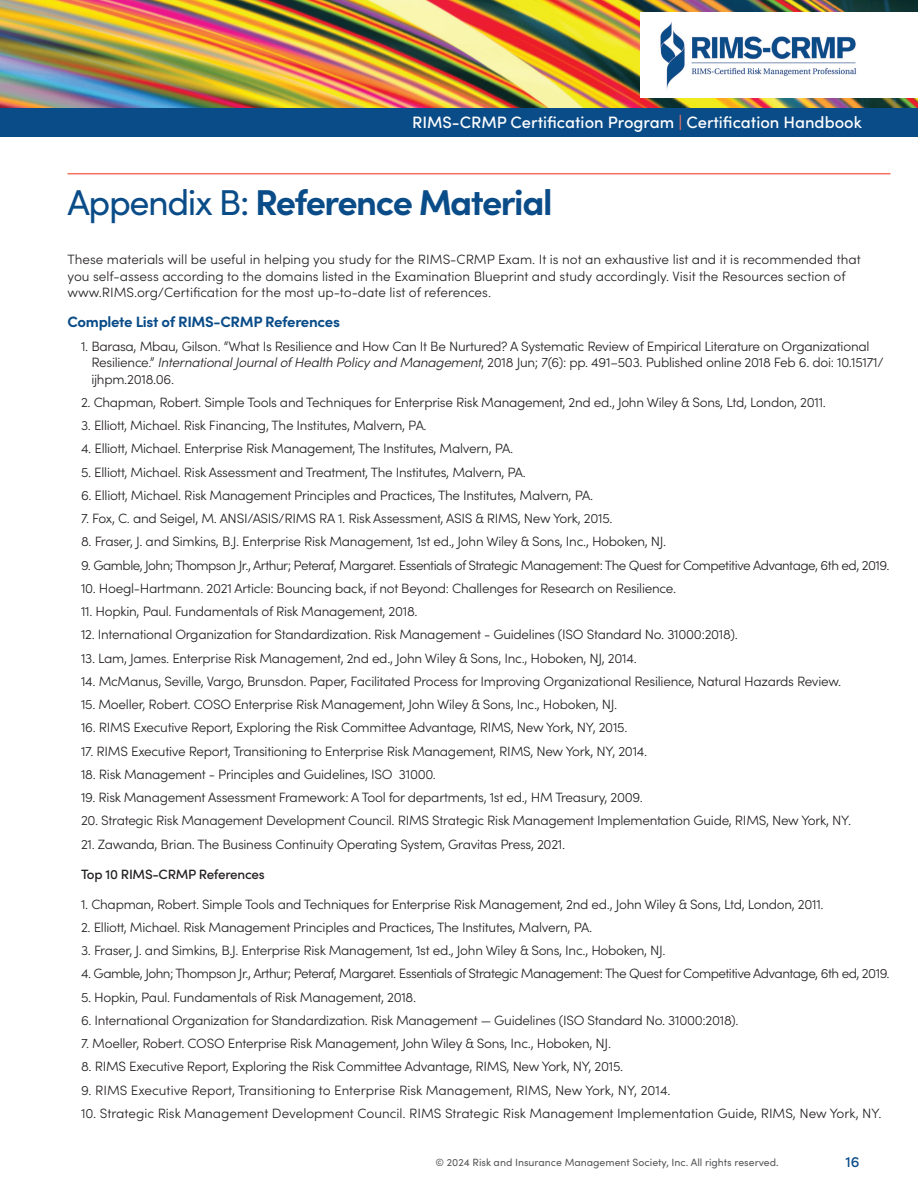
<style>
.page{position:relative;width:918px;height:1188px;background:#fff}
.page>*{position:absolute;margin:0;border:0;box-sizing:border-box;transform-origin:0 0}
.t1{font:700 36px "Sofia Pro";letter-spacing:-.04em;color:#0a4c88}
.t2{font:500 16.5px "Sofia Pro";color:#fff}
.t3{font:700 15px "Sofia Pro";letter-spacing:-.02em;color:#0a4c88}
.t4{font:500 15px "Sofia Pro";color:#0a4c88}
.t5{font:300 13.5px/16.5px "Sofia Pro";letter-spacing:-.02em;color:#231f20}
.t6{font:300 13.5px/16.5px "Sofia Pro";color:#231f20}
.t7{font:300 13.5px "Sofia Pro";letter-spacing:-.04em;color:#231f20}
.t8{font:500 13.5px "Sofia Pro";letter-spacing:-.02em;color:#231f20}
.t9{font:10.5px "Sofia Pro";color:#57585a}
.s1{color:#f3725d}
.s2{font-weight:400}
.s3{font-style:italic}
</style>
<div class="page">
<img style="left:0;top:0;width:918px;height:108px">
<div style="left:640px;top:13px;width:278px;height:85px;background:#fff"></div>
<img style="left:660px;top:22px;width:197px;height:67px">
<div style="left:0;top:108px;width:918px;height:28px;background:#0a4c88"></div>
<hr style="left:68px;top:173px;width:823px;height:1px;background:#f3725d">
<p class="t2" style="left:412px;top:110px;width:451px">RIMS-CRMP Certification Program <span class="s1">|</span> Certification Handbook</p>
<h1 class="t1" style="left:68px;top:175px;width:486px"><span class="s2">Appendix B:</span> Reference Material</h1>
<p class="t6" style="left:68px;top:251px;width:795px">These materials will be useful in helping you study for the RIMS-CRMP Exam. It is not an exhaustive list and it is recommended that you self-assess according to the domains listed in the Examination Blueprint and study accordingly. Visit the Resources section of www.RIMS.org/Certification for the most up-to-date list of references.</p>
<p class="t3" style="left:68px;top:311px;width:274px">Complete List of RIMS-CRMP References</p>
<p class="t5" style="left:91px;top:337px;width:794px;text-indent:-10px">1. Barasa, Mbau, Gilson. “What Is Resilience and How Can It Be Nurtured? A Systematic Review of Empirical Literature on Organizational<br>Resilience.” <span class="s3">International Journal of Health Policy and Management</span>, 2018 Jun; 7(6): pp. 491–503. Published online 2018 Feb 6. doi: 10.15171/ ijhpm.2018.06.</p>
<p class="t5" style="left:81px;top:393px;width:747px">2. Chapman, Robert. Simple Tools and Techniques for Enterprise Risk Management, 2nd ed., John Wiley &amp; Sons, Ltd, London, 2011.</p>
<p class="t5" style="left:81px;top:416px;width:347px">3. Elliott, Michael. Risk Financing, The Institutes, Malvern, PA.</p>
<p class="t5" style="left:81px;top:440px;width:434px">4. Elliott, Michael. Enterprise Risk Management, The Institutes, Malvern, PA.</p>
<p class="t5" style="left:81px;top:463px;width:446px">5. Elliott, Michael. Risk Assessment and Treatment, The Institutes, Malvern, PA.</p>
<p class="t5" style="left:81px;top:486px;width:514px">6. Elliott, Michael. Risk Management Principles and Practices, The Institutes, Malvern, PA.</p>
<p class="t5" style="left:81px;top:509px;width:533px">7. Fox, C. and Seigel, M. ANSI/ASIS/RIMS RA 1. Risk Assessment, ASIS &amp; RIMS, New York, 2015.</p>
<p class="t5" style="left:81px;top:533px;width:587px">8. Fraser, J. and Simkins, B.J. Enterprise Risk Management, 1st ed., John Wiley &amp; Sons, Inc., Hoboken, NJ.</p>
<p class="t7" style="left:81px;top:555px;width:810px">9. Gamble, John; Thompson Jr., Arthur; Peteraf, Margaret. Essentials of Strategic Management: The Quest for Competitive Advantage, 6th ed, 2019.</p>
<p class="t5" style="left:81px;top:579px;width:597px">10. Hoegl-Hartmann. 2021 Article: Bouncing back, if not Beyond: Challenges for Research on Resilience.</p>
<p class="t5" style="left:81px;top:602px;width:338px">11. Hopkin, Paul. Fundamentals of Risk Management, 2018.</p>
<p class="t5" style="left:81px;top:626px;width:658px">12. International Organization for Standardization. Risk Management - Guidelines (ISO Standard No. 31000:2018).</p>
<p class="t5" style="left:81px;top:649px;width:557px">13. Lam, James. Enterprise Risk Management, 2nd ed., John Wiley &amp; Sons, Inc., Hoboken, NJ, 2014.</p>
<p class="t5" style="left:81px;top:672px;width:762px">14. McManus, Seville, Vargo, Brunsdon. Paper, Facilitated Process for Improving Organizational Resilience, Natural Hazards Review.</p>
<p class="t5" style="left:81px;top:695px;width:538px">15. Moeller, Robert. COSO Enterprise Risk Management, John Wiley &amp; Sons, Inc., Hoboken, NJ.</p>
<p class="t5" style="left:81px;top:719px;width:548px">16. RIMS Executive Report, Exploring the Risk Committee Advantage, RIMS, New York, NY, 2015.</p>
<p class="t5" style="left:81px;top:742px;width:568px">17. RIMS Executive Report, Transitioning to Enterprise Risk Management, RIMS, New York, NY, 2014.</p>
<p class="t5" style="left:81px;top:765px;width:357px">18. Risk Management - Principles and Guidelines, ISO 31000.</p>
<p class="t5" style="left:81px;top:788px;width:563px">19. Risk Management Assessment Framework: A Tool for departments, 1st ed., HM Treasury, 2009.</p>
<p class="t5" style="left:81px;top:812px;width:772px">20. Strategic Risk Management Development Council. RIMS Strategic Risk Management Implementation Guide, RIMS, New York, NY.</p>
<p class="t5" style="left:81px;top:835px;width:486px">21. Zawanda, Brian. The Business Continuity Operating System, Gravitas Press, 2021.</p>
<p class="t8" style="left:81px;top:864px;width:185px">Top 10 RIMS-CRMP References</p>
<p class="t5" style="left:81px;top:895px;width:744px">1. Chapman, Robert. Simple Tools and Techniques for Enterprise Risk Management, 2nd ed., John Wiley &amp; Sons, Ltd, London, 2011.</p>
<p class="t5" style="left:81px;top:918px;width:513px">2. Elliott, Michael. Risk Management Principles and Practices, The Institutes, Malvern, PA.</p>
<p class="t5" style="left:81px;top:941px;width:586px">3. Fraser, J. and Simkins, B.J. Enterprise Risk Management, 1st ed., John Wiley &amp; Sons, Inc., Hoboken, NJ.</p>
<p class="t7" style="left:81px;top:964px;width:810px">4. Gamble, John; Thompson Jr., Arthur; Peteraf, Margaret. Essentials of Strategic Management: The Quest for Competitive Advantage, 6th ed, 2019.</p>
<p class="t5" style="left:81px;top:988px;width:337px">5. Hopkin, Paul. Fundamentals of Risk Management, 2018.</p>
<p class="t5" style="left:81px;top:1011px;width:659px">6. International Organization for Standardization. Risk Management — Guidelines (ISO Standard No. 31000:2018).</p>
<p class="t5" style="left:81px;top:1034px;width:532px">7. Moeller, Robert. COSO Enterprise Risk Management, John Wiley &amp; Sons, Inc., Hoboken, NJ.</p>
<p class="t5" style="left:81px;top:1058px;width:544px">8. RIMS Executive Report, Exploring the Risk Committee Advantage, RIMS, New York, NY, 2015.</p>
<p class="t6" style="left:81px;top:1081px;width:591px">9. RIMS Executive Report, Transitioning to Enterprise Risk Management, RIMS, New York, NY, 2014.</p>
<p class="t6" style="left:81px;top:1104px;width:802px">10. Strategic Risk Management Development Council. RIMS Strategic Risk Management Implementation Guide, RIMS, New York, NY.</p>
<p class="t9" style="left:436px;top:1155px;width:345px">© 2024 Risk and Insurance Management Society, Inc. All rights reserved.</p>
<p class="t4" style="left:846px;top:1150px;width:16px">16</p>
</div>
